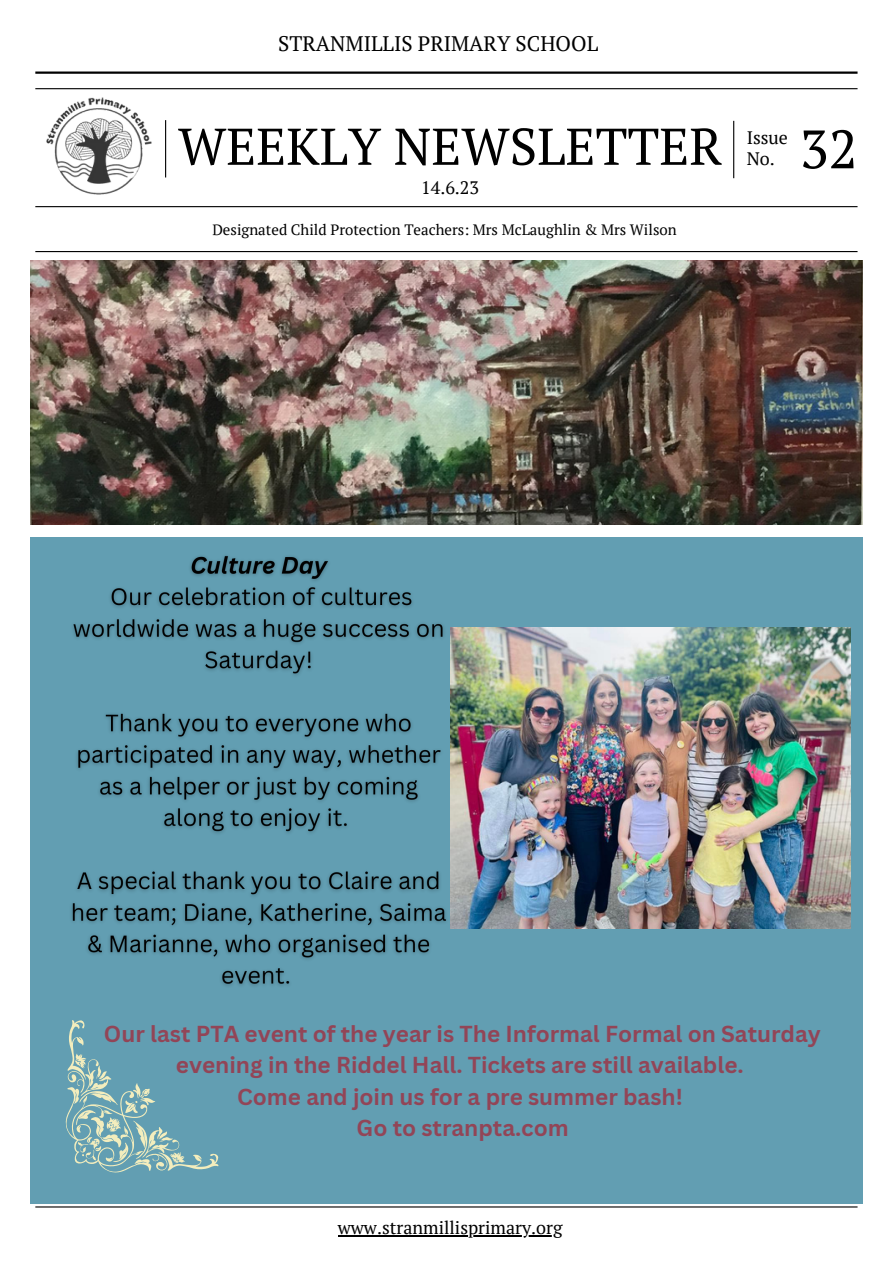
<style>
.page{position:relative;width:893px;height:1264px;background:#fff}
.page>*{position:absolute;margin:0;border:0;box-sizing:border-box;transform-origin:0 0}
.t1{font:54px "PT Serif";color:#000}
.t2{font:51.6px "PT Serif";color:#000}
.t3{font:700 22.5px/31.5px "Canva Sans";color:#924557;text-align:center}
.t4{font:21px "PT Serif";color:#000}
.t5{font:18px "PT Serif";color:#000}
.t6{font:15px "PT Serif";color:#000}
</style>
<div class="page">
<hr style="left:35px;top:71px;width:822px;height:3px;background:#000">
<hr style="left:35px;top:88px;width:822px;height:1px;background:#000">
<hr style="left:733px;top:121px;width:1px;height:57px;background:#000">
<hr style="left:35px;top:1206px;width:822px;height:1px;background:#000">
<hr style="left:35px;top:206px;width:822px;height:1px;background:#000">
<hr style="left:35px;top:251px;width:822px;height:1px;background:#000">
<img style="left:46px;top:97px;width:120px;height:98px">
<img style="left:30px;top:260px;width:832px;height:264px">
<div style="left:30px;top:538px;width:832px;height:666px;background:#629eb2"></div>
<img style="left:453px;top:627px;width:397px;height:301px">
<svg style="left:66px;top:1054px;width:152px;height:118px"></svg>
<img style="left:69px;top:555px;width:384px;height:499px">
<hr style="left:338px;top:1234px;width:224px;height:2px;background:#000">
<p class="t4" style="left:278px;top:29px;width:321px">STRANMILLIS PRIMARY SCHOOL</p>
<p class="t2" style="left:178px;top:111px;width:545px">WEEKLY NEWSLETTER</p>
<p class="t5" style="left:746px;top:125px;width:43px">Issue</p>
<p class="t5" style="left:746px;top:147px;width:30px">No.</p>
<p class="t5" style="left:421px;top:176px;width:59px">14.6.23</p>
<p class="t6" style="left:212px;top:219px;width:466px">Designated Child Protection Teachers: Mrs McLaughlin &amp; Mrs Wilson</p>
<p class="t1" style="left:799px;top:112px;width:59px">32</p>
<p class="t3" style="left:104px;top:1017px;width:718px">Our last PTA event of the year is The Informal Formal on Saturday evening in the Riddel Hall. Tickets are still available.</p>
<p class="t3" style="left:237px;top:1080px;width:447px">Come and join us for a pre summer bash!</p>
<p class="t3" style="left:356px;top:1111px;width:214px">Go to stranpta.com</p>
<p class="t5" style="left:338px;top:1215px;width:226px">www.stranmillisprimary.org</p>
</div>
